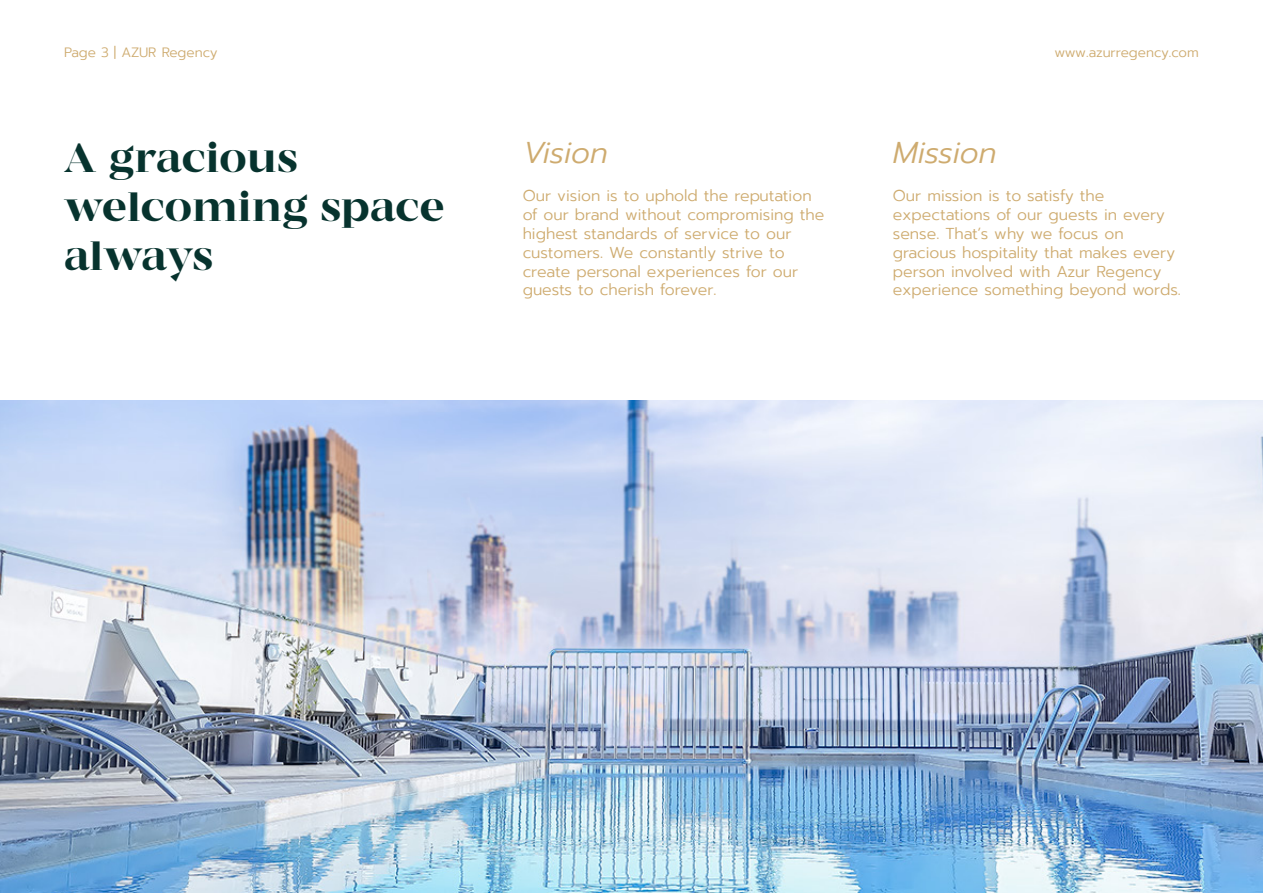
<style>
.page{position:relative;width:1263px;height:893px;background:#fff}
.page>*{position:absolute;margin:0;border:0;box-sizing:border-box;transform-origin:0 0}
.t1{font:40.8px/49.1px "MADE Coachella";color:#07332e}
.t2{font:italic 300 30px "Prompt";color:#ceab6f}
.t3{font:300 15.75px/18.9px "Prompt";color:#ceab6f}
.t4{font:300 13.5px "Prompt";color:#ceab6f}
</style>
<div class="page">
<img style="left:0;top:400px;width:1263px;height:493px">
<p class="t4" style="left:64px;top:43px;width:155px">Page 3 | AZUR Regency</p>
<p class="t4" style="left:1054px;top:43px;width:146px">www.azurregency.com</p>
<h1 class="t1" style="left:64px;top:136px;width:235px">A gracious</h1>
<h2 class="t2" style="left:523px;top:131px;width:87px">Vision</h2>
<h2 class="t2" style="left:893px;top:131px;width:105px">Mission</h2>
<h1 class="t1" style="left:64px;top:185px;width:382px">welcoming space always</h1>
<p class="t3" style="left:523px;top:186px;width:303px">Our vision is to uphold the reputation of our brand without compromising the highest standards of service to our customers. We constantly strive to create personal experiences for our guests to cherish forever.</p>
<p class="t3" style="left:893px;top:186px;width:289px">Our mission is to satisfy the expectations of our guests in every sense. That’s why we focus on gracious hospitality that makes every person involved with Azur Regency experience something beyond words.</p>
</div>
